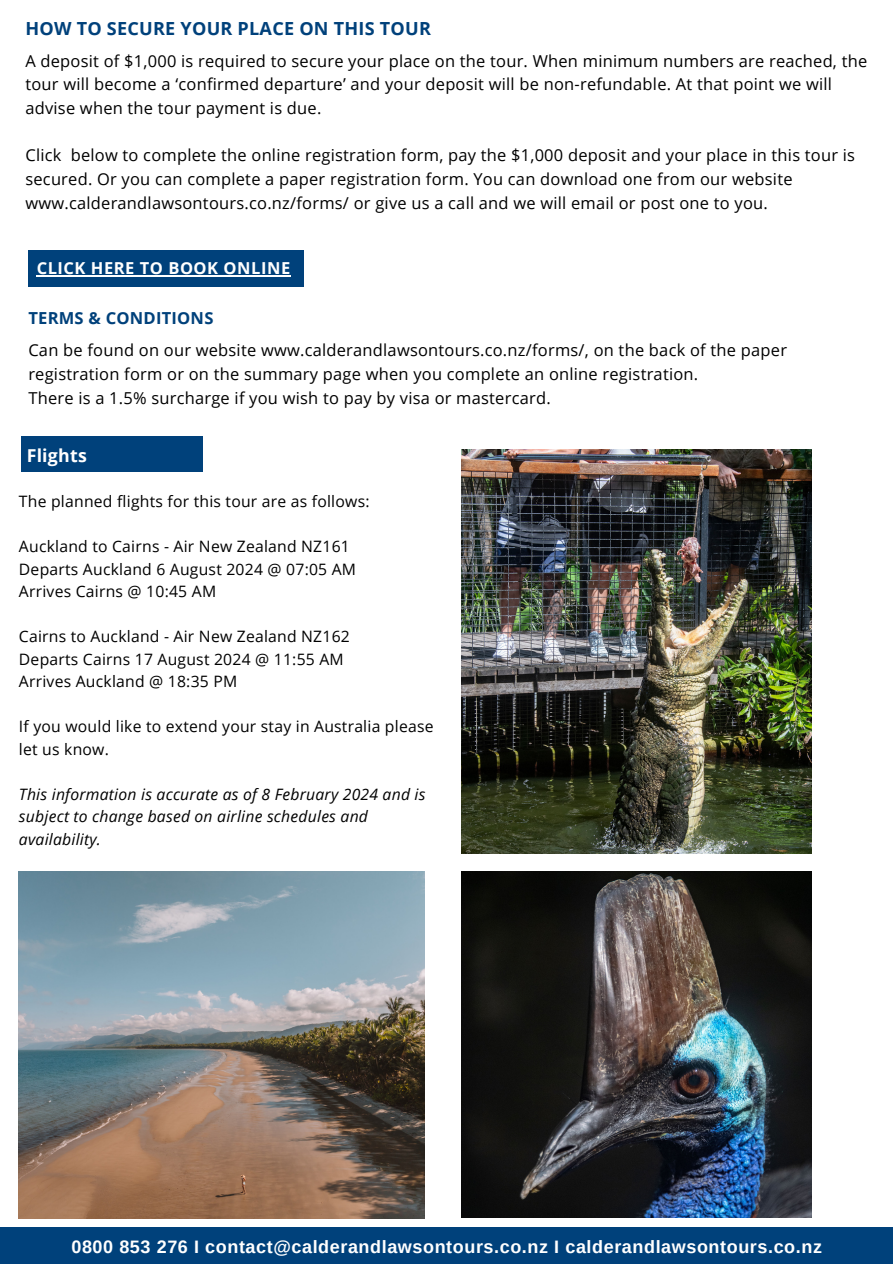
<style>
.page{position:relative;width:893px;height:1264px;background:#fff}
.page>*{position:absolute;margin:0;border:0;box-sizing:border-box;transform-origin:0 0}
.t1{font:700 18px "Arimo";letter-spacing:.03em;color:#fff}
.t2{font:700 18px "Open Sans";letter-spacing:.015em;color:#00417b}
.t3{font:700 17.7px "Open Sans";letter-spacing:.015em;color:#fff}
.t4{font:16.5px/23.7px "Open Sans";letter-spacing:.015em;color:#000}
.t5{font:700 16.5px "Open Sans";letter-spacing:.03em;color:#fff}
.t6{font:700 16.5px "Open Sans";letter-spacing:.015em;color:#00417b}
.t7{font:15.75px/22.5px "Open Sans";letter-spacing:.015em;color:#000}
.t8{font:italic 15.75px/22.5px "Open Sans";letter-spacing:.015em;color:#000}
</style>
<div class="page">
<div style="left:0;top:1227px;width:892px;height:36px;background:#00417b"></div>
<div style="left:28px;top:250px;width:275px;height:36px;background:#00417b"></div>
<div style="left:21px;top:436px;width:182px;height:36px;background:#00417b"></div>
<img style="left:461px;top:450px;width:350px;height:403px">
<img style="left:19px;top:872px;width:405px;height:346px">
<img style="left:461px;top:872px;width:350px;height:345px">
<hr style="left:37px;top:275px;width:254px;height:1px;background:#fff">
<p class="t2" style="left:25px;top:15px;width:407px">HOW TO SECURE YOUR PLACE ON THIS TOUR</p>
<p class="t4" style="left:25px;top:48px;width:843px">A deposit of $1,000 is required to secure your place on the tour. When minimum numbers are reached, the tour will become a ‘confirmed departure’ and your deposit will be non-refundable. At that point we will advise when the tour payment is due.</p>
<p class="t4" style="left:25px;top:143px;width:831px">Click below to complete the online registration form, pay the $1,000 deposit and your place in this tour is secured. Or you can complete a paper registration form. You can download one from our website www.calderandlawsontours.co.nz/forms/ or give us a call and we will email or post one to you.</p>
<p class="t5" style="left:37px;top:256px;width:255px">CLICK HERE TO BOOK ONLINE</p>
<p class="t6" style="left:28px;top:306px;width:186px">TERMS &amp; CONDITIONS</p>
<p class="t4" style="left:28px;top:338px;width:760px">Can be found on our website www.calderandlawsontours.co.nz/forms/, on the back of the paper registration form or on the summary page when you complete an online registration.<br>There is a 1.5% surcharge if you wish to pay by visa or mastercard.</p>
<p class="t3" style="left:27px;top:443px;width:62px">Flights</p>
<p class="t7" style="left:19px;top:490px;width:352px">The planned flights for this tour are as follows:</p>
<p class="t7" style="left:19px;top:535px;width:338px">Auckland to Cairns - Air New Zealand NZ161<br>Departs Auckland 6 August 2024 @ 07:05 AM<br>Arrives Cairns @ 10:45 AM</p>
<p class="t7" style="left:19px;top:625px;width:332px">Cairns to Auckland - Air New Zealand NZ162<br>Departs Cairns 17 August 2024 @ 11:55 AM<br>Arrives Auckland @ 18:35 PM</p>
<p class="t7" style="left:19px;top:715px;width:416px">If you would like to extend your stay in Australia please let us know.</p>
<p class="t8" style="left:19px;top:782px;width:408px">This information is accurate as of 8 February 2024 and is subject to change based on airline schedules and availability.</p>
<p class="t1" style="left:71px;top:1236px;width:752px">0800 853 276 I contact@calderandlawsontours.co.nz I calderandlawsontours.co.nz</p>
</div>
